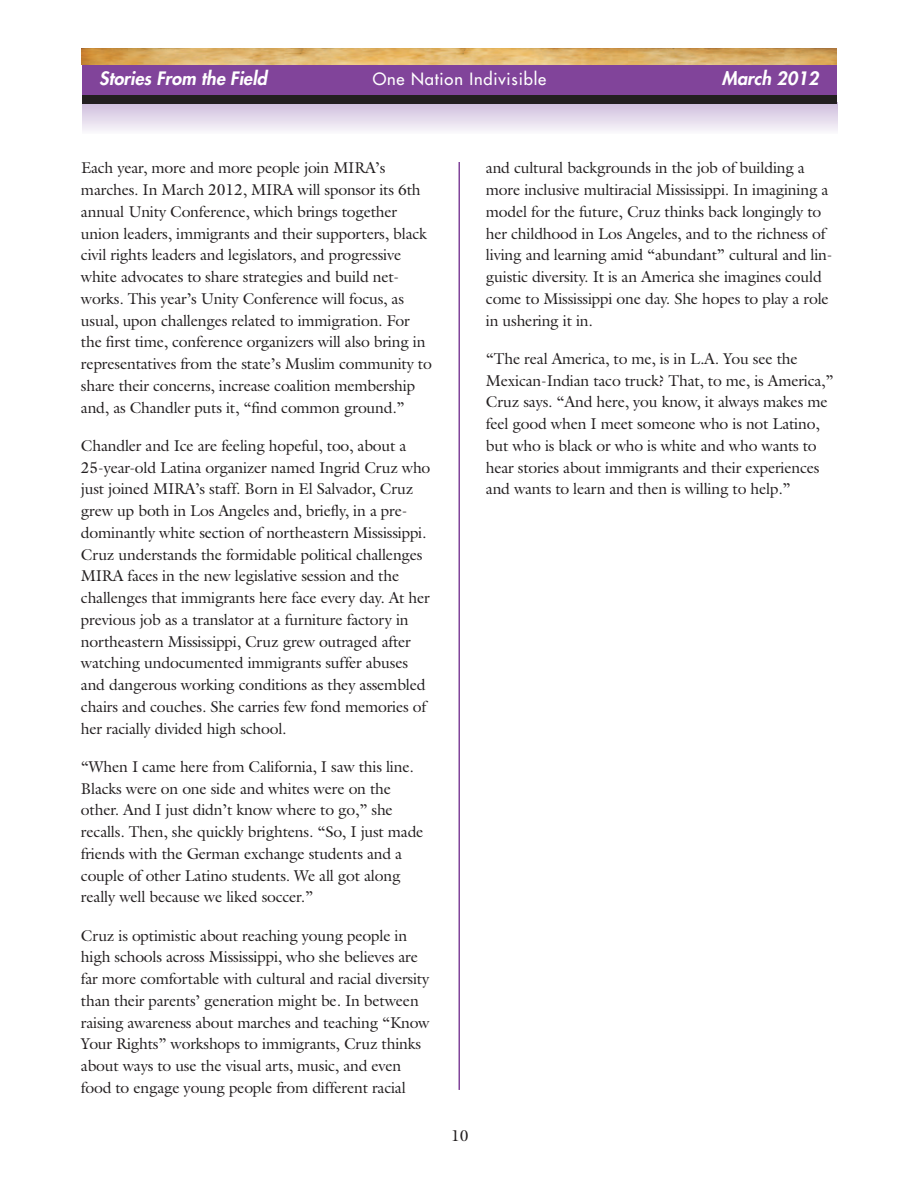
<style>
.page{position:relative;width:918px;height:1188px;background:#fff}
.page>*{position:absolute;margin:0;border:0;box-sizing:border-box;transform-origin:0 0}
.t1{font:italic 800 18px "Futura";letter-spacing:.005em;color:#fff}
.t2{font:16.5px "Futura";letter-spacing:.05em;color:#fff}
.t3{font:15.75px/21.8px "Galliard";letter-spacing:-.015em;color:#231f20}
</style>
<div class="page">
<div style="left:82px;top:102px;width:755px;height:32px;background:linear-gradient(to bottom,#cebcdc,#f9f7fa)"></div>
<img style="left:82px;top:49px;width:755px;height:16px">
<div style="left:82px;top:65px;width:755px;height:30px;background:#81449a"></div>
<div style="left:82px;top:95px;width:755px;height:9px;background:#231f20"></div>
<hr style="left:459px;top:162px;width:1px;height:928px;background:#81449a">
<p class="t1" style="left:99px;top:70px;width:169px">Stories From the Field</p>
<p class="t2" style="left:373px;top:71px;width:175px">One Nation Indivisible</p>
<p class="t1" style="left:722px;top:70px;width:98px">March 2012</p>
<p class="t3" style="left:81px;top:157px;width:352px">Each year, more and more people join MIRA’s marches. In March 2012, MIRA will sponsor its 6th annual Unity Conference, which brings together union leaders, immigrants and their supporters, black civil rights leaders and legislators, and progressive white advocates to share strategies and build net&shy;works. This year’s Unity Conference will focus, as usual, upon challenges related to immigration. For the first time, conference organizers will also bring in representatives from the state’s Muslim community to share their concerns, increase coalition membership and, as Chandler puts it, “find common ground.”</p>
<p class="t3" style="left:81px;top:435px;width:351px">Chandler and Ice are feeling hopeful, too, about a 25-year-old Latina organizer named Ingrid Cruz who just joined MIRA’s staff. Born in El Salvador, Cruz grew up both in Los Angeles and, briefly, in a pre&shy;dominantly white section of northeastern Mississippi.<br>Cruz understands the formidable political challenges MIRA faces in the new legislative session and the challenges that immigrants here face every day. At her previous job as a translator at a furniture factory in northeastern Mississippi, Cruz grew outraged after watching undocumented immigrants suffer abuses and dangerous working conditions as they assembled chairs and couches. She carries few fond memories of her racially divided high school.</p>
<p class="t3" style="left:81px;top:756px;width:344px">“When I came here from California, I saw this line.<br>Blacks were on one side and whites were on the other. And I just didn’t know where to go,” she recalls. Then, she quickly brightens. “So, I just made friends with the German exchange students and a couple of other Latino students. We all got along really well because we liked soccer.”</p>
<p class="t3" style="left:81px;top:924px;width:350px">Cruz is optimistic about reaching young people in high schools across Mississippi, who she believes are far more comfortable with cultural and racial diversity than their parents’ generation might be. In between raising awareness about marches and teaching “Know Your Rights” workshops to immigrants, Cruz thinks about ways to use the visual arts, music, and even food to engage young people from different racial</p>
<p class="t3" style="left:486px;top:157px;width:348px">and cultural backgrounds in the job of building a more inclusive multiracial Mississippi. In imagining a model for the future, Cruz thinks back longingly to her childhood in Los Angeles, and to the richness of living and learning amid “abundant” cultural and lin&shy;guistic diversity. It is an America she imagines could come to Mississippi one day. She hopes to play a role in ushering it in.</p>
<p class="t3" style="left:486px;top:348px;width:349px">“The real America, to me, is in L.A. You see the Mexican-Indian taco truck? That, to me, is America,” Cruz says. “And here, you know, it always makes me feel good when I meet someone who is not Latino, but who is black or who is white and who wants to hear stories about immigrants and their experiences and wants to learn and then is willing to help.”</p>
<p class="t3" style="left:451px;top:1125px;width:19px">10</p>
</div>
